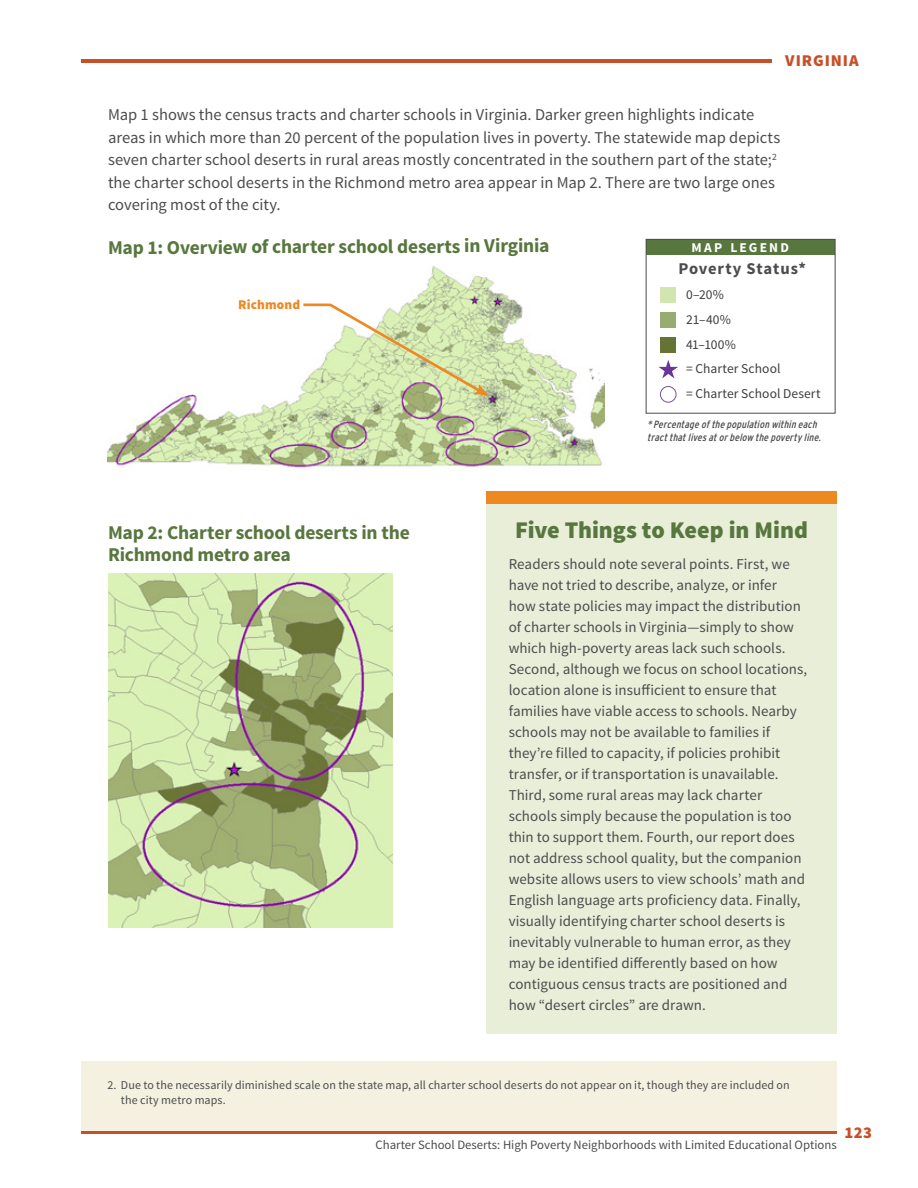
<style>
.page{position:relative;width:918px;height:1188px;background:#fff}
.page>*{position:absolute;margin:0;border:0;box-sizing:border-box;transform-origin:0 0}
.t1{font:900 24px "Source Sans Pro";color:#58773e}
.t2{font:700 19.5px/22.5px "Source Sans Pro";letter-spacing:-.015em;color:#58773e}
.t3{font:16.5px/22.5px "Source Sans Pro";color:#4b4c4d}
.t4{font:700 16.5px "Source Sans Pro";letter-spacing:.045em;color:#4b4c4d}
.t5{font:900 16.5px "Source Sans Pro";letter-spacing:.055em;color:#c85029}
.t6{font:15px/21px "Source Sans Pro";color:#4b4c4d}
.t7{font:13.5px "Source Sans Pro";letter-spacing:.005em;color:#3e3e3f}
.t8{font:700 13.5px "Source Sans Pro";letter-spacing:.165em;color:#fff}
.t9{font:900 13.35px "Source Sans Pro";letter-spacing:.01em;color:#ee8922}
.t10{font:12.75px "Source Sans Pro";color:#4b4c4d}
.t11{font:12px/15px "Source Sans Pro";letter-spacing:.01em;color:#4b4c4d}
.t12{font:italic condensed 10.5px/13.5px "Interstate";color:#4b4c4d}
</style>
<div class="page">
<hr style="left:81px;top:1131px;width:756px;height:3px;background:#c85029">
<hr style="left:81px;top:59px;width:756px;height:4px;background:#c85029">
<div style="left:646px;top:239px;width:189px;height:16px;background:#58773e"></div>
<div style="left:646px;top:239px;width:190px;height:175px;border:1px solid #4b4c4d"></div>
<div style="left:660px;top:287px;width:16px;height:16px;background:#d1e5b1"></div>
<div style="left:660px;top:312px;width:16px;height:16px;background:#98ac71"></div>
<div style="left:660px;top:337px;width:16px;height:16px;background:#657435"></div>
<div style="left:660px;top:386px;width:16px;height:17px;border:1px solid #7d4fa0;border-radius:50%"></div>
<svg style="left:659px;top:360px;width:19px;height:18px"></svg>
<div style="left:81px;top:1061px;width:756px;height:70px;background:#f4f1e0"></div>
<img style="left:108px;top:573px;width:284px;height:354px">
<img style="left:107px;top:266px;width:498px;height:205px">
<div style="left:772px;top:53px;width:87px;height:18px;background:#fff"></div>
<svg style="left:301px;top:302px;width:188px;height:94px"></svg>
<div style="left:486px;top:498px;width:351px;height:536px;background:#e9eed9"></div>
<div style="left:486px;top:491px;width:351px;height:13px;background:#ee8922"></div>
<p class="t5" style="left:785px;top:50px;width:75px">VIRGINIA</p>
<p class="t3" style="left:108px;top:104px;width:674px">Map 1 shows the census tracts and charter schools in Virginia. Darker green highlights indicate areas in which more than 20 percent of the population lives in poverty. The statewide map depicts seven charter school deserts in rural areas mostly concentrated in the southern part of the state;<sup>2 </sup>the charter school deserts in the Richmond metro area appear in Map 2. There are two large ones covering most of the city.</p>
<p class="t2" style="left:108px;top:236px;width:443px">Map 1: Overview of charter school deserts in Virginia</p>
<p class="t9" style="left:238px;top:295px;width:63px">Richmond</p>
<p class="t8" style="left:691px;top:239px;width:99px">MAP LEGEND</p>
<p class="t4" style="left:678px;top:258px;width:129px">Poverty Status*</p>
<p class="t7" style="left:686px;top:286px;width:39px">0–20%</p>
<p class="t7" style="left:686px;top:311px;width:46px">21–40%</p>
<p class="t7" style="left:686px;top:336px;width:51px">41–100%</p>
<p class="t7" style="left:686px;top:360px;width:96px">= Charter School</p>
<p class="t7" style="left:686px;top:385px;width:136px">= Charter School Desert</p>
<p class="t12" style="left:647px;top:417px;width:178px">* Percentageofthepopulationwithineach tractthatlivesatorbelow thepovertyline.</p>
<p class="t2" style="left:108px;top:522px;width:303px">Map 2: Charter school deserts in the<br>Richmond metro area</p>
<p class="t1" style="left:515px;top:515px;width:294px">Five Things to Keep in Mind</p>
<p class="t6" style="left:509px;top:554px;width:300px">Readers should note several points. First, we have not tried to describe, analyze, or infer how state policies may impact the distribution of charter schools in Virginia—simply to show which high-poverty areas lack such schools.<br>Second, although we focus on school locations, location alone is insufficient to ensure that families have viable access to schools. Nearby schools may not be available to families if they’re filled to capacity, if policies prohibit transfer, or if transportation is unavailable.<br>Third, some rural areas may lack charter schools simply because the population is too thin to support them. Fourth, our report does not address school quality, but the companion website allows users to view schools’ math and English language arts proficiency data. Finally, visually identifying charter school deserts is inevitably vulnerable to human error, as they may be identified differently based on how contiguous census tracts are positioned and how “desert circles” are drawn.</p>
<p class="t11" style="left:121px;top:1078px;width:670px;text-indent:-14px">2. Due to the necessarily diminished scale on the state map, all charter school deserts do not appear on it, though they are included on the city metro maps.</p>
<p class="t10" style="left:376px;top:1137px;width:463px">Charter School Deserts: High Poverty Neighborhoods with Limited Educational Options</p>
<p class="t5" style="left:845px;top:1121px;width:29px">123</p>
</div>
